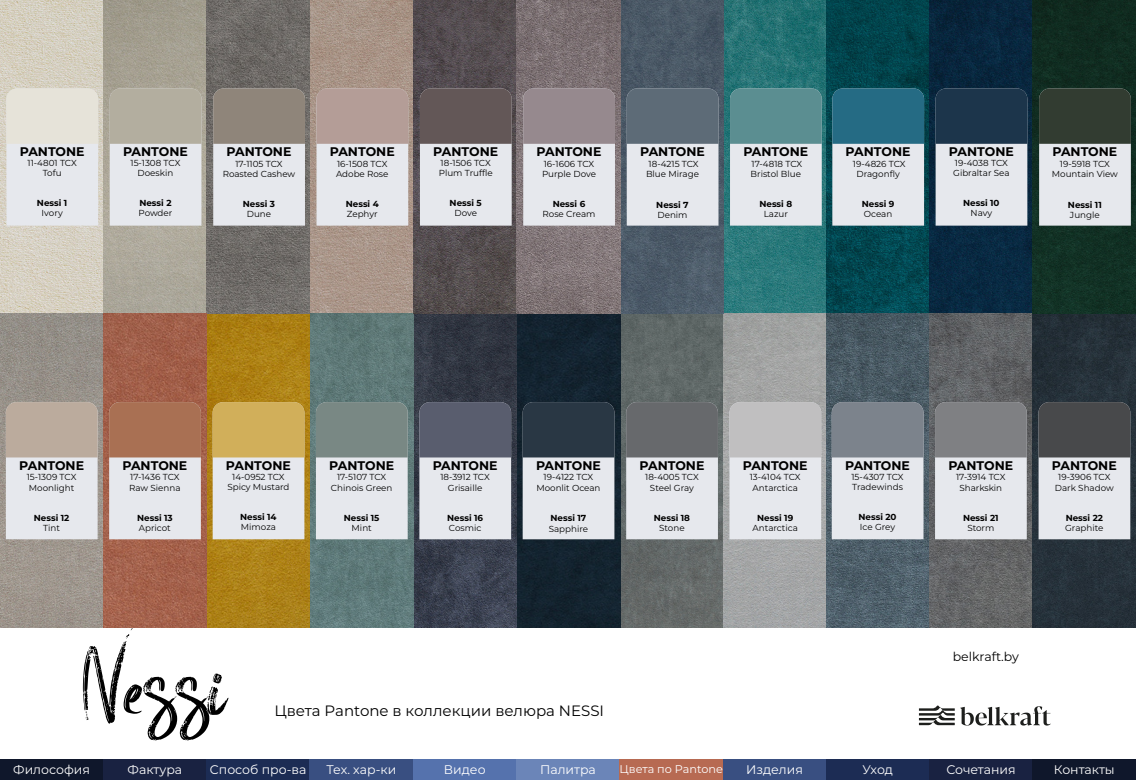
<style>
.page{position:relative;width:1136px;height:780px;background:#fff}
.page>*{position:absolute;margin:0;border:0;box-sizing:border-box;transform-origin:0 0}
.t1{font:15px "Montserrat";color:#000}
.t2{font:700 12.5px "Montserrat";color:#000}
.t3{font:12.5px "Montserrat";color:#fff}
.t4{font:12.5px "Montserrat";color:#000}
.t5{font:11.25px "Montserrat";color:#fff}
.t6{font:8.75px/10.5px "Montserrat";color:#000;text-align:center}
.t7{font:700 8.75px "Montserrat";color:#000}
</style>
<div class="page">
<img style="left:0;top:0;width:1136px;height:627px">
<svg style="left:110px;top:88px;width:91px;height:138px;background:#d1d0cd"></svg>
<svg style="left:6px;top:88px;width:92px;height:138px;background:#e5e5e4"></svg>
<svg style="left:317px;top:88px;width:91px;height:138px;background:#d1c9ca"></svg>
<svg style="left:213px;top:88px;width:92px;height:138px;background:#c2bfbe"></svg>
<svg style="left:523px;top:88px;width:92px;height:138px;background:#c5c1c6"></svg>
<svg style="left:420px;top:88px;width:92px;height:138px;background:#b0acaf"></svg>
<svg style="left:730px;top:88px;width:92px;height:138px;background:#adc3c7"></svg>
<svg style="left:627px;top:88px;width:91px;height:138px;background:#aeb5bd"></svg>
<svg style="left:936px;top:88px;width:91px;height:138px;background:#939fab"></svg>
<svg style="left:832px;top:88px;width:92px;height:138px;background:#97b4c1"></svg>
<svg style="left:1039px;top:88px;width:92px;height:138px;background:#9ca2a0"></svg>
<svg style="left:109px;top:402px;width:92px;height:137px;background:#cdb7ae"></svg>
<svg style="left:6px;top:402px;width:92px;height:137px;background:#d4cfcc"></svg>
<svg style="left:316px;top:402px;width:92px;height:137px;background:#b9c0c2"></svg>
<svg style="left:213px;top:402px;width:91px;height:137px;background:#ddd0b1"></svg>
<svg style="left:523px;top:402px;width:91px;height:137px;background:#99a0a8"></svg>
<svg style="left:419px;top:402px;width:92px;height:137px;background:#acafb9"></svg>
<svg style="left:729px;top:402px;width:92px;height:137px;background:#d6d7da"></svg>
<svg style="left:626px;top:402px;width:92px;height:137px;background:#b2b4b8"></svg>
<svg style="left:935px;top:402px;width:92px;height:137px;background:#bcbdc1"></svg>
<svg style="left:832px;top:402px;width:92px;height:137px;background:#babec5"></svg>
<svg style="left:1039px;top:402px;width:91px;height:137px;background:#a6a7ab"></svg>
<svg style="left:83px;top:628px;width:145px;height:112px"></svg>
<div style="left:0;top:759px;width:103px;height:21px;background:#0f172b"></div>
<div style="left:103px;top:759px;width:104px;height:21px;background:#192241"></div>
<div style="left:207px;top:759px;width:103px;height:21px;background:#1c2c54"></div>
<div style="left:310px;top:759px;width:103px;height:21px;background:#394f81"></div>
<div style="left:413px;top:759px;width:103px;height:21px;background:#5572ad"></div>
<div style="left:516px;top:759px;width:104px;height:21px;background:#6b85b8"></div>
<div style="left:620px;top:759px;width:103px;height:21px;background:#b76a52"></div>
<div style="left:723px;top:759px;width:103px;height:21px;background:#394f81"></div>
<div style="left:826px;top:759px;width:103px;height:21px;background:#1c2c54"></div>
<div style="left:929px;top:759px;width:104px;height:21px;background:#192241"></div>
<div style="left:1033px;top:759px;width:103px;height:21px;background:#0f172b"></div>
<svg style="left:919px;top:705px;width:132px;height:20px"></svg>
<h2 class="t2" style="left:20px;top:143px;width:66px">PANTONE</h2>
<p class="t6" style="left:28px;top:158px;width:51px;line-height:10px">11-4801 TCX<br>Tofu</p>
<p class="t7" style="left:37px;top:197px;width:32px">Nessi 1</p>
<p class="t6" style="left:42px;top:207px;width:23px">Ivory</p>
<h2 class="t2" style="left:123px;top:143px;width:66px">PANTONE</h2>
<p class="t6" style="left:131px;top:158px;width:51px;line-height:10px">15-1308 TCX<br>Doeskin</p>
<p class="t7" style="left:139px;top:197px;width:34px">Nessi 2</p>
<p class="t6" style="left:139px;top:207px;width:35px">Powder</p>
<h2 class="t2" style="left:227px;top:143px;width:66px">PANTONE</h2>
<p class="t6" style="left:223px;top:158px;width:74px">17-1105 TCX<br>Roasted Cashew</p>
<p class="t7" style="left:243px;top:198px;width:34px">Nessi 3</p>
<p class="t6" style="left:247px;top:208px;width:26px">Dune</p>
<h2 class="t2" style="left:330px;top:143px;width:66px">PANTONE</h2>
<p class="t6" style="left:336px;top:158px;width:54px;text-align:left">16-1508 TCX<br>Adobe Rose</p>
<p class="t7" style="left:346px;top:198px;width:35px">Nessi 4</p>
<p class="t6" style="left:347px;top:208px;width:32px">Zephyr</p>
<h2 class="t2" style="left:433px;top:143px;width:66px">PANTONE</h2>
<p class="t6" style="left:439px;top:158px;width:55px;line-height:10px;text-align:left">18-1506 TCX<br>Plum Truffle</p>
<p class="t7" style="left:450px;top:197px;width:34px">Nessi 5</p>
<p class="t6" style="left:454px;top:207px;width:24px">Dove</p>
<h2 class="t2" style="left:537px;top:143px;width:66px">PANTONE</h2>
<p class="t6" style="left:542px;top:158px;width:55px;text-align:left">16-1606 TCX<br>Purple Dove</p>
<p class="t7" style="left:553px;top:198px;width:34px">Nessi 6</p>
<p class="t6" style="left:543px;top:208px;width:54px">Rose Cream</p>
<h2 class="t2" style="left:640px;top:143px;width:66px">PANTONE</h2>
<p class="t6" style="left:646px;top:158px;width:55px;text-align:left">18-4215 TCX<br>Blue Mirage</p>
<p class="t7" style="left:656px;top:198px;width:34px">Nessi 7</p>
<p class="t6" style="left:657px;top:209px;width:32px">Denim</p>
<h2 class="t2" style="left:743px;top:143px;width:66px">PANTONE</h2>
<p class="t6" style="left:751px;top:158px;width:53px;text-align:left">17-4818 TCX<br>Bristol Blue</p>
<p class="t7" style="left:759px;top:198px;width:34px">Nessi 8</p>
<p class="t6" style="left:764px;top:208px;width:26px">Lazur</p>
<h2 class="t2" style="left:846px;top:143px;width:66px">PANTONE</h2>
<p class="t6" style="left:853px;top:158px;width:54px">19-4826 TCX<br>Dragonfly</p>
<p class="t7" style="left:862px;top:198px;width:34px">Nessi 9</p>
<p class="t6" style="left:864px;top:208px;width:30px">Ocean</p>
<h2 class="t2" style="left:949px;top:143px;width:66px">PANTONE</h2>
<p class="t6" style="left:953px;top:158px;width:58px;line-height:10px;text-align:left">19-4038 TCX<br>Gibraltar Sea</p>
<p class="t7" style="left:963px;top:197px;width:38px">Nessi 10</p>
<p class="t6" style="left:971px;top:207px;width:23px">Navy</p>
<h2 class="t2" style="left:1052px;top:143px;width:66px">PANTONE</h2>
<p class="t6" style="left:1052px;top:158px;width:68px">19-5918 TCX<br>Mountain View</p>
<p class="t7" style="left:1068px;top:198px;width:35px">Nessi 11</p>
<p class="t6" style="left:1070px;top:209px;width:31px">Jungle</p>
<h2 class="t2" style="left:19px;top:456px;width:66px">PANTONE</h2>
<p class="t6" style="left:27px;top:471px;width:51px;text-align:left">15-1309 TCX<br>Moonlight</p>
<p class="t7" style="left:34px;top:511px;width:37px">Nessi 12</p>
<p class="t6" style="left:43px;top:522px;width:18px">Tint</p>
<h2 class="t2" style="left:122px;top:456px;width:66px">PANTONE</h2>
<p class="t6" style="left:129px;top:471px;width:53px;text-align:left">17-1436 TCX<br>Raw Sienna</p>
<p class="t7" style="left:137px;top:511px;width:37px">Nessi 13</p>
<p class="t6" style="left:139px;top:522px;width:33px">Apricot</p>
<h2 class="t2" style="left:226px;top:456px;width:66px">PANTONE</h2>
<p class="t6" style="left:227px;top:471px;width:64px;line-height:10px">14-0952 TCX<br>Spicy Mustard</p>
<p class="t7" style="left:240px;top:510px;width:38px">Nessi 14</p>
<p class="t6" style="left:241px;top:521px;width:37px">Mimoza</p>
<h2 class="t2" style="left:329px;top:456px;width:66px">PANTONE</h2>
<p class="t6" style="left:331px;top:471px;width:63px">17-5107 TCX<br>Chinois Green</p>
<p class="t7" style="left:344px;top:511px;width:37px">Nessi 15</p>
<p class="t6" style="left:352px;top:522px;width:22px">Mint</p>
<h2 class="t2" style="left:433px;top:456px;width:66px">PANTONE</h2>
<p class="t6" style="left:440px;top:471px;width:51px">18-3912 TCX<br>Grisaille</p>
<p class="t7" style="left:447px;top:511px;width:37px">Nessi 16</p>
<p class="t6" style="left:449px;top:522px;width:34px">Cosmic</p>
<h2 class="t2" style="left:536px;top:456px;width:66px">PANTONE</h2>
<p class="t6" style="left:536px;top:471px;width:66px">19-4122 TCX<br>Moonlit Ocean</p>
<p class="t7" style="left:551px;top:512px;width:37px">Nessi 17</p>
<p class="t6" style="left:549px;top:523px;width:41px">Sapphire</p>
<h2 class="t2" style="left:640px;top:456px;width:66px">PANTONE</h2>
<p class="t6" style="left:645px;top:471px;width:55px">18-4005 TCX<br>Steel Gray</p>
<p class="t7" style="left:654px;top:512px;width:38px">Nessi 18</p>
<p class="t6" style="left:659px;top:522px;width:27px">Stone</p>
<h2 class="t2" style="left:743px;top:456px;width:66px">PANTONE</h2>
<p class="t6" style="left:750px;top:471px;width:52px">13-4104 TCX<br>Antarctica</p>
<p class="t7" style="left:757px;top:511px;width:37px">Nessi 19</p>
<p class="t6" style="left:753px;top:522px;width:47px">Antarctica</p>
<h2 class="t2" style="left:845px;top:456px;width:66px">PANTONE</h2>
<p class="t6" style="left:851px;top:471px;width:54px;line-height:10px;text-align:left">15-4307 TCX<br>Tradewinds</p>
<p class="t7" style="left:858px;top:510px;width:40px">Nessi 20</p>
<p class="t6" style="left:860px;top:521px;width:37px">Ice Grey</p>
<h2 class="t2" style="left:948px;top:456px;width:66px">PANTONE</h2>
<p class="t6" style="left:956px;top:471px;width:51px">17-3914 TCX<br>Sharkskin</p>
<p class="t7" style="left:963px;top:511px;width:37px">Nessi 21</p>
<p class="t6" style="left:967px;top:522px;width:28px">Storm</p>
<h2 class="t2" style="left:1052px;top:456px;width:66px">PANTONE</h2>
<p class="t6" style="left:1055px;top:471px;width:60px">19-3906 TCX<br>Dark Shadow</p>
<p class="t7" style="left:1066px;top:511px;width:39px">Nessi 22</p>
<p class="t6" style="left:1065px;top:522px;width:40px">Graphite</p>
<h1 class="t1" style="left:274px;top:700px;width:331px">Цвета Pantone в коллекции велюра NESSI</h1>
<h2 class="t4" style="left:953px;top:648px;width:68px">belkraft.by</h2>
<h2 class="t3" style="left:13px;top:761px;width:78px">Философия</h2>
<h2 class="t3" style="left:128px;top:761px;width:56px">Фактура</h2>
<h2 class="t3" style="left:210px;top:761px;width:98px">Cпособ про-ва</h2>
<h2 class="t3" style="left:327px;top:761px;width:71px">Тех. хар-ки</h2>
<h2 class="t3" style="left:444px;top:761px;width:43px">Видео</h2>
<h2 class="t3" style="left:540px;top:761px;width:57px">Палитра</h2>
<p class="t5" style="left:620px;top:761px;width:105px">Цвета по Pantone</p>
<h2 class="t3" style="left:746px;top:761px;width:58px">Изделия</h2>
<h2 class="t3" style="left:863px;top:761px;width:32px">Уход</h2>
<h2 class="t3" style="left:946px;top:761px;width:71px">Сочетания</h2>
<h2 class="t3" style="left:1054px;top:761px;width:62px">Контакты</h2>
</div>
